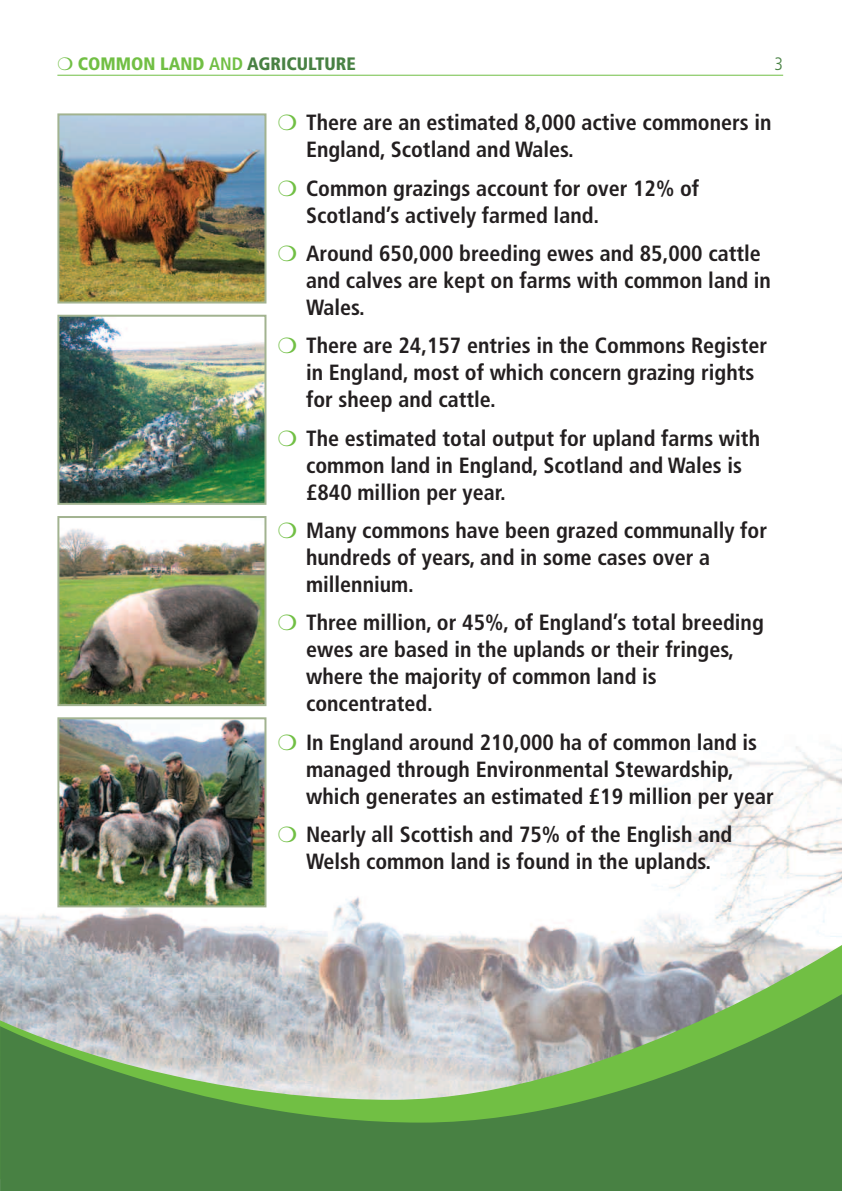
<style>
.page{position:relative;width:842px;height:1191px;background:#fff}
.page>*{position:absolute;margin:0;border:0;box-sizing:border-box;transform-origin:0 0}
.t1{font:700 condensed 22px/27px "Frutiger";color:#231f20}
.t2{font:900 condensed 18px "Frutiger";color:#488143}
.t3{font:300 condensed 18px "Frutiger";color:#488143}
.s1{color:#71bf44}
.s2{font-weight:700;color:#71bf44}
</style>
<div class="page">
<img style="left:0;top:677px;width:842px;height:250px">
<hr style="left:57px;top:75px;width:726px;height:1px;background:#71bf44">
<img style="left:60px;top:116px;width:203px;height:184px">
<div style="left:57px;top:113px;width:209px;height:190px;border:2px solid #a2b390"></div>
<img style="left:60px;top:318px;width:203px;height:184px">
<div style="left:57px;top:315px;width:209px;height:190px;border:2px solid #a2b390"></div>
<img style="left:60px;top:529px;width:203px;height:174px">
<div style="left:57px;top:516px;width:209px;height:190px;border:2px solid #a2b390"></div>
<img style="left:60px;top:720px;width:203px;height:184px">
<div style="left:57px;top:717px;width:209px;height:190px;border:2px solid #a2b390"></div>
<svg style="left:0;top:927px;width:842px;height:50px"></svg>
<svg style="left:0;top:977px;width:842px;height:214px"></svg>
<svg style="left:279px;top:734px;width:17px;height:16px"></svg>
<svg style="left:279px;top:826px;width:17px;height:16px"></svg>
<p class="t2" style="left:78px;top:57px;width:279px"><span class="s1">COMMON LAND</span> <span class="s2">AND</span> AGRICULTURE</p>
<p class="t3" style="left:774px;top:57px;width:10px">3</p>
<p class="t1" style="left:306px;top:111px;width:467px">There are an estimated 8,000 active commoners in<br>England, Scotland and Wales.</p>
<p class="t1" style="left:306px;top:176px;width:395px">Common grazings account for over 12% of<br>Scotland’s actively farmed land.</p>
<p class="t1" style="left:306px;top:241px;width:466px">Around 650,000 breeding ewes and 85,000 cattle and calves are kept on farms with common land in<br>Wales.</p>
<p class="t1" style="left:306px;top:334px;width:463px">There are 24,157 entries in the Commons Register in England, most of which concern grazing rights for sheep and cattle.</p>
<p class="t1" style="left:306px;top:426px;width:455px">The estimated total output for upland farms with common land in England, Scotland and Wales is £840 million per year.</p>
<p class="t1" style="left:306px;top:518px;width:463px">Many commons have been grazed communally for hundreds of years, and in some cases over a millennium.</p>
<p class="t1" style="left:306px;top:611px;width:459px">Three million, or 45%, of England’s total breeding ewes are based in the uplands or their fringes, where the majority of common land is concentrated.</p>
<p class="t1" style="left:306px;top:730px;width:469px">In England around 210,000 ha of common land is managed through Environmental Stewardship, which generates an estimated £19 million per year</p>
<p class="t1" style="left:306px;top:822px;width:428px">Nearly all Scottish and 75% of the English and<br>Welsh common land is found in the uplands.</p>
</div>
